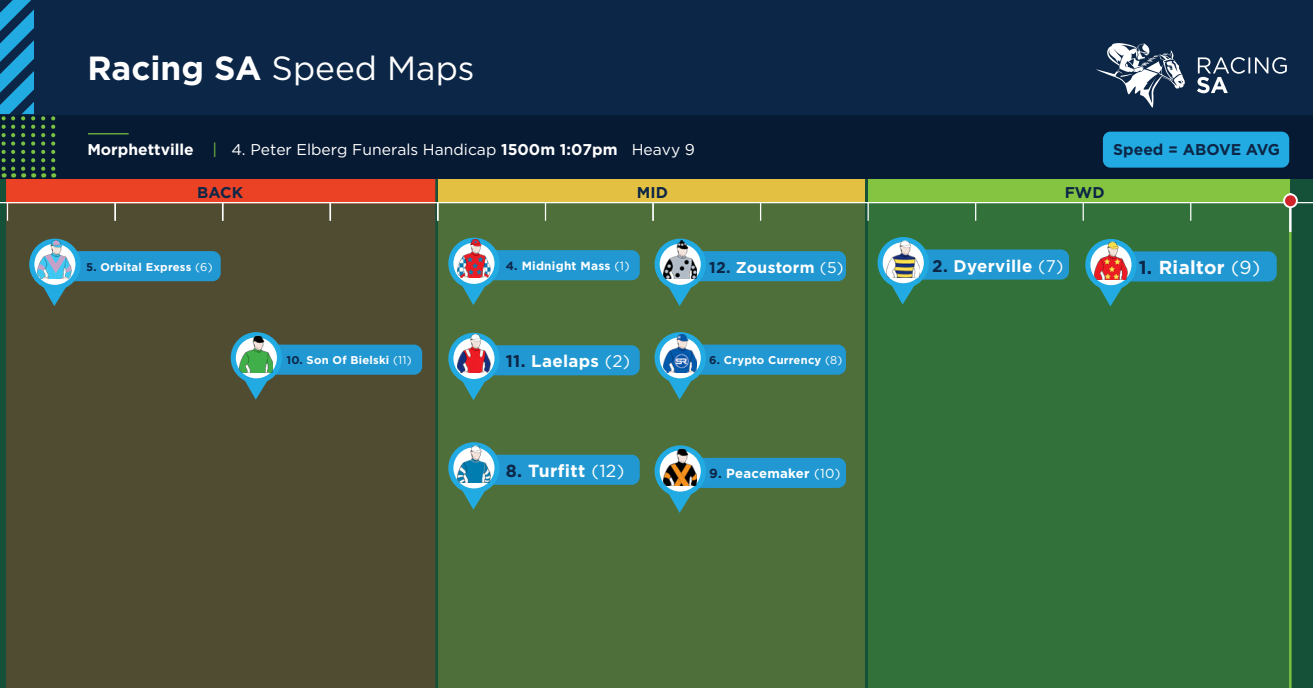
<style>
.page{position:relative;width:1313px;height:688px;background:#fff}
.page>*{position:absolute;margin:0;border:0;box-sizing:border-box;transform-origin:0 0}
.t1{font:33.5px "Gotham HTF";color:#fff}
.t2{font:700 18.75px "Gotham HTF";letter-spacing:.02em;color:#fff}
.t3{font:700 17.5px "Gotham HTF";letter-spacing:.02em;color:#fff}
.t4{font:700 16.88px "Gotham HTF";letter-spacing:.02em;color:#fff}
.t5{font:15.62px "Gotham";color:#fff}
.t6{font:700 15.62px "Gotham HTF";color:#0c2647}
.t7{font:700 15.62px "Gotham HTF";letter-spacing:.02em;color:#fff}
.t8{font:700 13.12px "Gotham HTF";letter-spacing:.02em;color:#fff}
.t9{font:700 11.88px "Gotham HTF";letter-spacing:.02em;color:#fff}
.t10{font:700 11.25px "Gotham HTF";letter-spacing:.02em;color:#fff}
.s1{font-weight:700}
.s2{font-family:"Gotham HTF";font-weight:700}
.s3{font-family:"Gotham HTF";color:#79c142}
.s4{font-family:"Gotham HTF"}
.s5{color:#0c2647}
.s6{font-family:"Gotham";font-weight:400}
</style>
<div class="page">
<div style="left:0;top:149px;width:1312px;height:539px;background:#155138"></div>
<div style="left:6px;top:203px;width:429px;height:485px;background:#504c32"></div>
<div style="left:6px;top:178px;width:429px;height:25px;background:#eb4225;border:1px solid #eb3e26"></div>
<div style="left:438px;top:178px;width:426px;height:25px;background:#e3c042"></div>
<div style="left:868px;top:178px;width:422px;height:25px;background:#84c440"></div>
<div style="left:438px;top:203px;width:426px;height:485px;background:#4e6f3a"></div>
<div style="left:868px;top:200px;width:422px;height:488px;background:#33713a"></div>
<div style="left:0;top:0;width:1312px;height:178px;background:#0c2647"></div>
<hr style="left:0;top:202px;width:1312px;height:1px;background:#fff">
<div style="left:0;top:115px;width:1312px;height:63px;background:#071a34"></div>
<svg style="left:545px;top:203px;width:1px;height:18px"></svg>
<hr style="left:88px;top:133px;width:41px;height:1px;background:#79c142">
<svg style="left:1197px;top:57px;width:89px;height:36px"></svg>
<svg style="left:1096px;top:43px;width:88px;height:65px"></svg>
<svg style="left:652px;top:203px;width:1px;height:18px"></svg>
<svg style="left:760px;top:203px;width:1px;height:18px"></svg>
<svg style="left:867px;top:203px;width:1px;height:18px"></svg>
<svg style="left:975px;top:203px;width:1px;height:18px"></svg>
<svg style="left:1082px;top:203px;width:1px;height:18px"></svg>
<svg style="left:1190px;top:203px;width:1px;height:18px"></svg>
<svg style="left:41px;top:116px;width:4px;height:61px"></svg>
<svg style="left:51px;top:116px;width:4px;height:61px"></svg>
<svg style="left:0;top:0;width:35px;height:177px"></svg>
<hr style="left:1289px;top:231px;width:2px;height:457px;background:#79c142">
<hr style="left:1289px;top:193px;width:2px;height:39px;background:#fff">
<div style="left:1284px;top:194px;width:12px;height:13px;background:#d1232a;border-radius:50%"></div>
<div style="left:1283px;top:193px;width:14px;height:15px;border:2px solid #fff;border-radius:50%"></div>
<svg style="left:7px;top:203px;width:1px;height:18px"></svg>
<svg style="left:114px;top:203px;width:2px;height:18px"></svg>
<svg style="left:222px;top:203px;width:1px;height:18px"></svg>
<svg style="left:329px;top:203px;width:2px;height:18px"></svg>
<svg style="left:437px;top:203px;width:1px;height:18px"></svg>
<svg style="left:231px;top:332px;width:191px;height:67px;background:#3f717c"></svg>
<img style="left:239px;top:334px;width:34px;height:38px">
<svg style="left:29px;top:238px;width:192px;height:68px;background:#40717a"></svg>
<img style="left:38px;top:240px;width:33px;height:39px">
<svg style="left:448px;top:442px;width:192px;height:67px"></svg>
<img style="left:457px;top:444px;width:33px;height:38px">
<svg style="left:448px;top:333px;width:192px;height:67px"></svg>
<img style="left:457px;top:335px;width:33px;height:38px">
<svg style="left:448px;top:238px;width:192px;height:67px"></svg>
<img style="left:457px;top:239px;width:33px;height:39px">
<svg style="left:877px;top:237px;width:192px;height:67px"></svg>
<img style="left:886px;top:239px;width:33px;height:38px">
<svg style="left:654px;top:332px;width:192px;height:67px"></svg>
<img style="left:663px;top:334px;width:33px;height:38px">
<svg style="left:654px;top:445px;width:192px;height:67px"></svg>
<img style="left:663px;top:447px;width:33px;height:38px">
<svg style="left:654px;top:238px;width:192px;height:68px"></svg>
<img style="left:663px;top:240px;width:33px;height:39px">
<svg style="left:1085px;top:239px;width:191px;height:67px"></svg>
<img style="left:1094px;top:241px;width:33px;height:38px">
<div style="left:1102px;top:132px;width:187px;height:36px;background:#22abe2;border-radius:8px"></div>
<p class="t1" style="left:87px;top:49px;width:389px"><span class="s1">Racing SA</span> Speed Maps</p>
<p class="t5" style="left:87px;top:141px;width:609px"><span class="s2">Morphettville</span> <span class="s3">|</span> <span class="s4">4.</span> Peter Elberg Funerals Handicap <span class="s2">1500m 1:07pm</span> <span class="s4">Heavy 9</span></p>
<p class="t6" style="left:197px;top:184px;width:47px">BACK</p>
<p class="t6" style="left:637px;top:184px;width:33px">MID</p>
<p class="t6" style="left:1064px;top:184px;width:41px">FWD</p>
<p class="t6" style="left:1113px;top:141px;width:168px">Speed = ABOVE AVG</p>
<p class="t10" style="left:86px;top:260px;width:128px"><span class="s5">5.</span> Orbital Express <span class="s6">(6)</span></p>
<p class="t10" style="left:286px;top:354px;width:127px"><span class="s5">10.</span> Son Of Bielski <span class="s6">(11)</span></p>
<p class="t9" style="left:506px;top:259px;width:125px"><span class="s5">4.</span> Midnight Mass <span class="s6">(1)</span></p>
<p class="t4" style="left:932px;top:256px;width:133px"><span class="s5">2.</span> Dyerville <span class="s6">(7)</span></p>
<p class="t7" style="left:709px;top:258px;width:136px"><span class="s5">12.</span> Zoustorm <span class="s6">(5)</span></p>
<p class="t2" style="left:1138px;top:257px;width:123px"><span class="s5">1.</span> Rialtor <span class="s6">(9)</span></p>
<p class="t4" style="left:506px;top:351px;width:126px"><span class="s5">11.</span> Laelaps <span class="s6">(2)</span></p>
<p class="t3" style="left:506px;top:460px;width:120px"><span class="s5">8.</span> Turfitt <span class="s6">(12)</span></p>
<p class="t10" style="left:709px;top:354px;width:135px"><span class="s5">6.</span> Crypto Currency <span class="s6">(8)</span></p>
<p class="t8" style="left:709px;top:466px;width:133px"><span class="s5">9.</span> Peacemaker <span class="s6">(10)</span></p>
</div>
